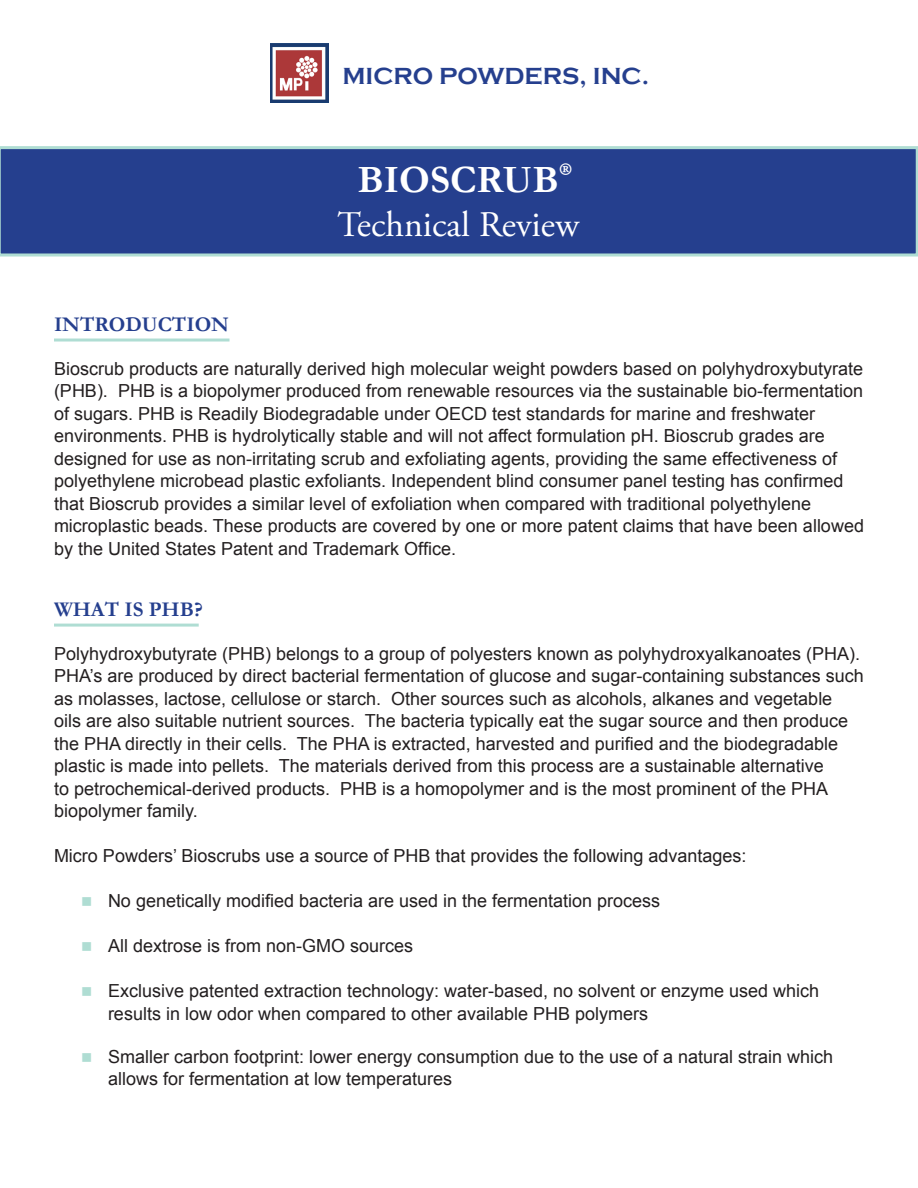
<style>
.page{position:relative;width:918px;height:1188px;background:#fff}
.page>*{position:absolute;margin:0;border:0;box-sizing:border-box;transform-origin:0 0}
.t1{font:45px "Minion Pro";color:#fff}
.t2{font:700 39px "Garamond";color:#fff}
.t3{font:36px "Adobe Garamond Pro";color:#fff}
.t4{font:700 24px "Copperplate Gothic";color:#253f8e}
.t5{font:700 21px "Garamond";color:#253f8e}
.t6{font:18px/22.5px "Arial";color:#231f20}
.s1{color:#afddd3}
</style>
<div class="page">
<div style="left:0;top:146px;width:918px;height:110px;background:#253f8e"></div>
<img style="left:270px;top:43px;width:59px;height:59px">
<div style="left:54px;top:339px;width:176px;height:3px;border:2px solid #afddd3"></div>
<div style="left:54px;top:624px;width:145px;height:3px;border:2px solid #afddd3"></div>
<h3 class="t4" style="left:342px;top:63px;width:308px">MICRO POWDERS, INC.</h3>
<h1 class="t1" style="left:558px;top:148px;width:16px">®</h1>
<h2 class="t2" style="left:357px;top:154px;width:203px">BIOSCRUB</h2>
<h3 class="t3" style="left:337px;top:203px;width:243px">Technical Review</h3>
<p class="t5" style="left:54px;top:310px;width:177px">INTRODUCTION</p>
<p class="t6" style="left:54px;top:357px;width:812px">Bioscrub products are naturally derived high molecular weight powders based on polyhydroxybutyrate (PHB). PHB is a biopolymer produced from renewable resources via the sustainable bio-fermentation of sugars. PHB is Readily Biodegradable under OECD test standards for marine and freshwater environments. PHB is hydrolytically stable and will not affect formulation pH. Bioscrub grades are designed for use as non-irritating scrub and exfoliating agents, providing the same effectiveness of polyethylene microbead plastic exfoliants. Independent blind consumer panel testing has confirmed that Bioscrub provides a similar level of exfoliation when compared with traditional polyethylene microplastic beads. These products are covered by one or more patent claims that have been allowed by the United States Patent and Trademark Office.</p>
<p class="t5" style="left:54px;top:595px;width:150px">WHAT IS PHB?</p>
<p class="t6" style="left:54px;top:642px;width:811px">Polyhydroxybutyrate (PHB) belongs to a group of polyesters known as polyhydroxyalkanoates (PHA).<br>PHA’s are produced by direct bacterial fermentation of glucose and sugar-containing substances such as molasses, lactose, cellulose or starch. Other sources such as alcohols, alkanes and vegetable oils are also suitable nutrient sources. The bacteria typically eat the sugar source and then produce the PHA directly in their cells. The PHA is extracted, harvested and purified and the biodegradable plastic is made into pellets. The materials derived from this process are a sustainable alternative<br>to petrochemical-derived products. PHB is a homopolymer and is the most prominent of the PHA biopolymer family.</p>
<p class="t6" style="left:54px;top:845px;width:694px">Micro Powders’ Bioscrubs use a source of PHB that provides the following advantages:</p>
<p class="t6" style="left:81px;top:890px;width:581px"><span class="s1">■</span> No genetically modified bacteria are used in the fermentation process</p>
<p class="t6" style="left:81px;top:935px;width:334px"><span class="s1">■</span> All dextrose is from non-GMO sources</p>
<p class="t6" style="left:108px;top:980px;width:713px;text-indent:-27px"><span class="s1">■</span> Exclusive patented extraction technology: water-based, no solvent or enzyme used which results in low odor when compared to other available PHB polymers</p>
<p class="t6" style="left:108px;top:1046px;width:727px;line-height:21.6px;text-indent:-27px"><span class="s1">■</span> Smaller carbon footprint: lower energy consumption due to the use of a natural strain which allows for fermentation at low temperatures</p>
</div>
